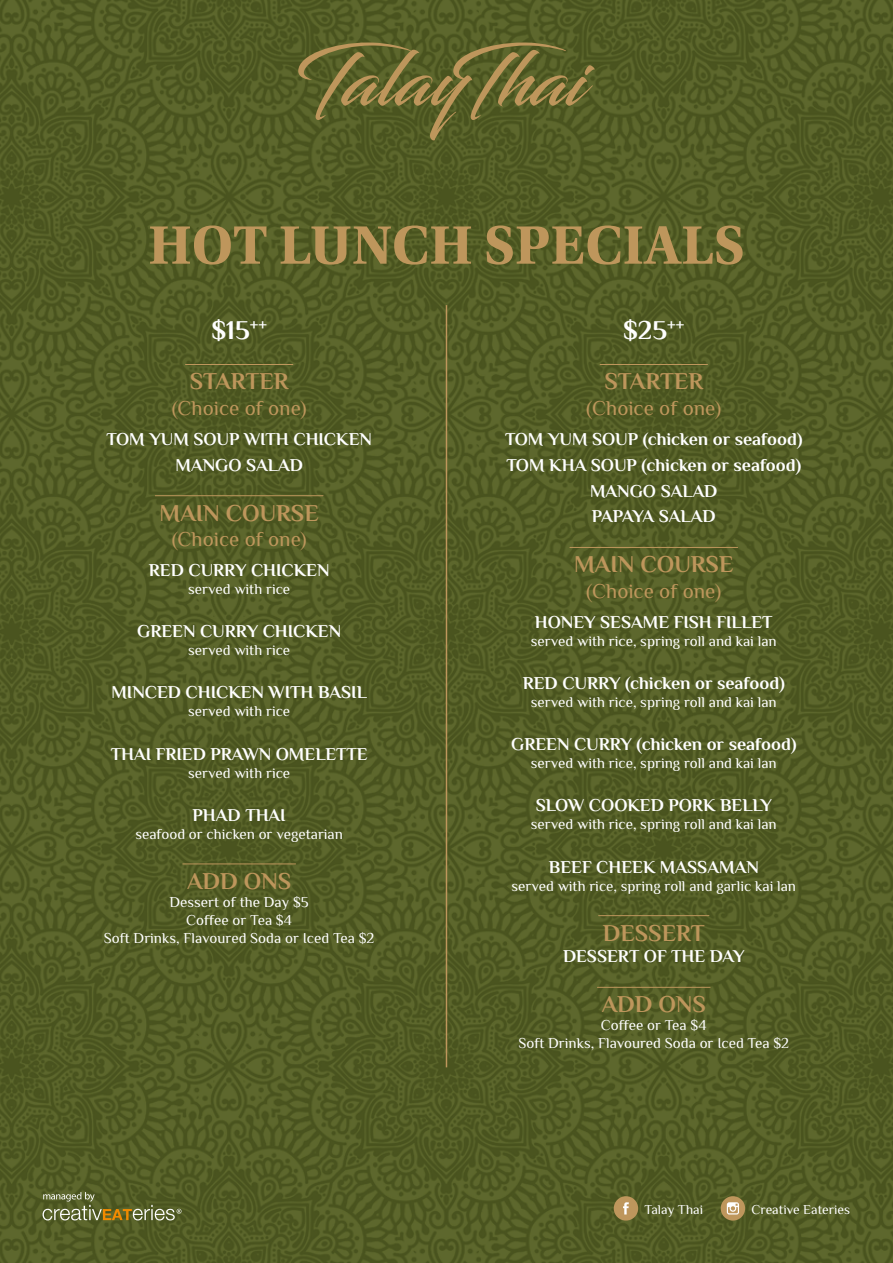
<style>
.page{position:relative;width:893px;height:1263px;background:#fff}
.page>*{position:absolute;margin:0;border:0;box-sizing:border-box;transform-origin:0 0}
.t1{font:700 57px "Utopia Std";color:#be965c}
.t2{font:700 27px "El Messiri";color:#fff}
.t3{font:700 24px "El Messiri";color:#be965c}
.t4{font:21px "El Messiri";color:#be965c}
.t5{font:700 18px/25.8px "El Messiri";color:#fff;text-align:center}
.t6{font:15px/18px "El Messiri";color:#fff;text-align:center}
.t7{font:13.5px "El Messiri";color:#fff}
</style>
<div class="page">
<img style="left:0;top:0;width:893px;height:1263px">
<svg style="left:298px;top:43px;width:297px;height:98px"></svg>
<hr style="left:185px;top:364px;width:108px;height:1px;background:#be965c">
<hr style="left:155px;top:495px;width:168px;height:1px;background:#be965c">
<hr style="left:183px;top:863px;width:113px;height:1px;background:#be965c">
<hr style="left:600px;top:364px;width:107px;height:1px;background:#be965c">
<hr style="left:570px;top:547px;width:168px;height:1px;background:#be965c">
<hr style="left:599px;top:915px;width:110px;height:1px;background:#be965c">
<hr style="left:597px;top:987px;width:113px;height:1px;background:#be965c">
<hr style="left:446px;top:305px;width:1px;height:762px;background:#be965c">
<svg style="left:43px;top:1192px;width:138px;height:28px"></svg>
<div style="left:614px;top:1196px;width:24px;height:24px;background:#be965c;border-radius:50%"></div>
<svg style="left:623px;top:1202px;width:6px;height:12px"></svg>
<div style="left:721px;top:1196px;width:24px;height:24px;background:#be965c;border-radius:50%"></div>
<svg style="left:727px;top:1202px;width:12px;height:12px"></svg>
<h1 class="t1" style="left:148px;top:212px;width:598px">HOT LUNCH SPECIALS</h1>
<h2 class="t2" style="left:211px;top:314px;width:57px">$15<sup>++</sup></h2>
<h3 class="t3" style="left:190px;top:367px;width:100px">STARTER</h3>
<h3 class="t4" style="left:172px;top:394px;width:137px">(Choice of one)</h3>
<p class="t5" style="left:106px;top:426px;width:267px">TOM YUM SOUP WITH CHICKEN<br>MANGO SALAD</p>
<h3 class="t3" style="left:160px;top:498px;width:161px">MAIN COURSE</h3>
<h3 class="t4" style="left:172px;top:525px;width:137px">(Choice of one)</h3>
<p class="t5" style="left:149px;top:557px;width:182px">RED CURRY CHICKEN</p>
<p class="t6" style="left:188px;top:581px;width:104px">served with rice</p>
<p class="t5" style="left:137px;top:618px;width:205px">GREEN CURRY CHICKEN</p>
<p class="t6" style="left:188px;top:642px;width:104px">served with rice</p>
<p class="t5" style="left:111px;top:679px;width:257px">MINCED CHICKEN WITH BASIL</p>
<p class="t6" style="left:188px;top:703px;width:104px">served with rice</p>
<p class="t5" style="left:111px;top:740px;width:258px">THAI FRIED PRAWN OMELETTE</p>
<p class="t6" style="left:188px;top:764px;width:104px">served with rice</p>
<p class="t5" style="left:193px;top:802px;width:95px">PHAD THAI</p>
<p class="t6" style="left:135px;top:826px;width:209px">seafood or chicken or vegetarian</p>
<h3 class="t3" style="left:187px;top:866px;width:106px">ADD ONS</h3>
<p class="t6" style="left:104px;top:894px;width:272px">Dessert of the Day $5<br>Coffee or Tea $4<br>Soft Drinks, Flavoured Soda or Iced Tea $2</p>
<h2 class="t2" style="left:623px;top:314px;width:63px">$25<sup>++</sup></h2>
<h3 class="t3" style="left:604px;top:367px;width:100px">STARTER</h3>
<h3 class="t4" style="left:586px;top:394px;width:137px">(Choice of one)</h3>
<p class="t5" style="left:505px;top:426px;width:299px">TOM YUM SOUP (chicken or seafood)<br>TOM KHA SOUP (chicken or seafood)<br>MANGO SALAD<br>PAPAYA SALAD</p>
<h3 class="t3" style="left:574px;top:550px;width:161px">MAIN COURSE</h3>
<h3 class="t4" style="left:586px;top:577px;width:137px">(Choice of one)</h3>
<p class="t5" style="left:535px;top:609px;width:239px">HONEY SESAME FISH FILLET</p>
<p class="t6" style="left:531px;top:632px;width:247px">served with rice, spring roll and kai lan</p>
<p class="t5" style="left:523px;top:670px;width:264px">RED CURRY (chicken or seafood)</p>
<p class="t6" style="left:531px;top:694px;width:247px">served with rice, spring roll and kai lan</p>
<p class="t5" style="left:511px;top:731px;width:287px">GREEN CURRY (chicken or seafood)</p>
<p class="t6" style="left:531px;top:755px;width:247px">served with rice, spring roll and kai lan</p>
<p class="t5" style="left:536px;top:792px;width:238px">SLOW COOKED PORK BELLY</p>
<p class="t6" style="left:531px;top:816px;width:247px">served with rice, spring roll and kai lan</p>
<p class="t5" style="left:549px;top:853px;width:211px">BEEF CHEEK MASSAMAN</p>
<p class="t6" style="left:511px;top:877px;width:286px">served with rice, spring roll and garlic kai lan</p>
<h3 class="t3" style="left:603px;top:918px;width:103px">DESSERT</h3>
<p class="t5" style="left:563px;top:943px;width:183px">DESSERT OF THE DAY</p>
<h3 class="t3" style="left:602px;top:990px;width:106px">ADD ONS</h3>
<p class="t6" style="left:518px;top:1017px;width:272px">Coffee or Tea $4<br>Soft Drinks, Flavoured Soda or Iced Tea $2</p>
<p class="t7" style="left:644px;top:1201px;width:60px">Talay Thai</p>
<p class="t7" style="left:751px;top:1201px;width:100px">Creative Eateries</p>
</div>
